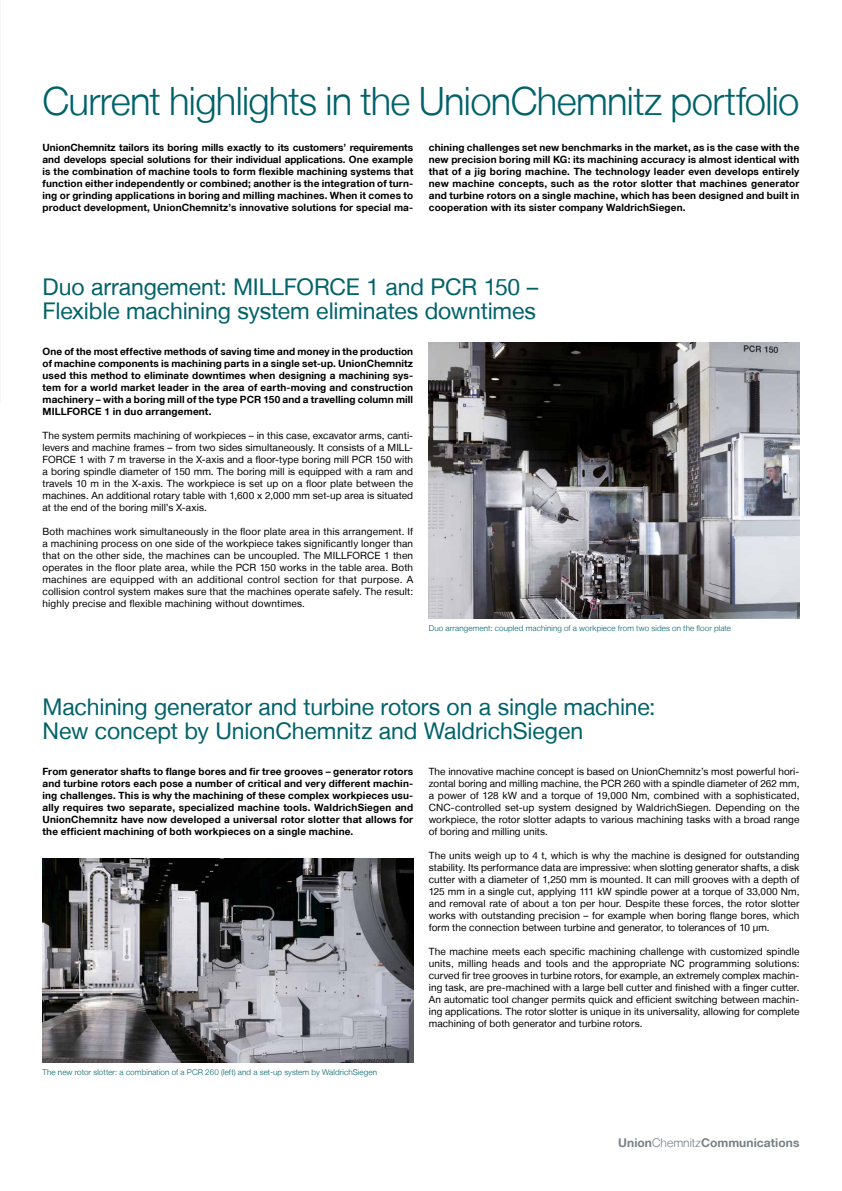
<style>
.page{position:relative;width:842px;height:1191px;background:#fff}
.page>*{position:absolute;margin:0;border:0;box-sizing:border-box;transform-origin:0 0}
.t1{font:300 39px "Helvetica Neue LT";letter-spacing:-.02em;color:#00626a}
.t2{font:23px/24px "Helvetica Neue LT";letter-spacing:-.005em;color:#00626a}
.t3{font:700 12px "Helvetica Neue LT";letter-spacing:.005em;color:#778186}
.t4{font:10px/12px "Helvetica Neue LT";letter-spacing:.005em;color:#000;text-align:justify}
.t5{font:700 10px/12px "Helvetica Neue LT";letter-spacing:.015em;color:#000;text-align:justify}
.t6{font:300 8px "Helvetica Neue LT";letter-spacing:.015em;color:#00626a}
.s1{font-weight:300}
</style>
<div class="page">
<img style="left:43px;top:859px;width:370px;height:204px">
<img style="left:429px;top:343px;width:370px;height:276px">
<h1 class="t1" style="left:43px;top:77px;width:758px">Current highlights in the UnionChemnitz portfolio</h1>
<p class="t5" style="left:43px;top:141px;width:372px">UnionChemnitz tailors its boring mills exactly to its customers’ requirements and develops special solutions for their individual applications. One example is the combination of machine tools to form flexible machining systems that function either independently or combined; another is the integration of turn&shy;ing or grinding applications in boring and milling machines. When it comes to product development, UnionChemnitz’s innovative solutions for special ma-</p>
<p class="t5" style="left:429px;top:141px;width:372px">chining challenges set new benchmarks in the market, as is the case with the new precision boring mill KG: its machining accuracy is almost identical with that of a jig boring machine. The technology leader even develops entirely new machine concepts, such as the rotor slotter that machines generator and turbine rotors on a single machine, which has been designed and built in cooperation with its sister company WaldrichSiegen.</p>
<h2 class="t2" style="left:43px;top:274px;width:497px">Duo arrangement: MILLFORCE 1 and PCR 150 –<br>Flexible machining system eliminates downtimes</h2>
<p class="t5" style="left:43px;top:345px;width:372px">One of the most effective methods of saving time and money in the production of machine components is machining parts in a single set-up. UnionChemnitz used this method to eliminate downtimes when designing a machining sys&shy;tem for a world market leader in the area of earth-moving and construction machinery – with a boring mill of the type PCR 150 and a travelling column mill MILLFORCE 1 in duo arrangement.</p>
<p class="t4" style="left:43px;top:429px;width:372px">The system permits machining of workpieces – in this case, excavator arms, canti&shy;levers and machine frames – from two sides simultaneously. It consists of a MILL-FORCE 1 with 7 m traverse in the X-axis and a floor-type boring mill PCR 150 with a boring spindle diameter of 150 mm. The boring mill is equipped with a ram and travels 10 m in the X-axis. The workpiece is set up on a floor plate between the machines. An additional rotary table with 1,600 x 2,000 mm set-up area is situated at the end of the boring mill’s X-axis.</p>
<p class="t4" style="left:43px;top:525px;width:372px">Both machines work simultaneously in the floor plate area in this arrangement. If a machining process on one side of the workpiece takes significantly longer than that on the other side, the machines can be uncoupled. The MILLFORCE 1 then operates in the floor plate area, while the PCR 150 works in the table area. Both machines are equipped with an additional control section for that purpose. A collision control system makes sure that the machines operate safely. The result: highly precise and flexible machining without downtimes.</p>
<p class="t6" style="left:429px;top:623px;width:304px">Duo arrangement: coupled machining of a workpiece from two sides on the floor plate</p>
<h2 class="t2" style="left:43px;top:694px;width:615px">Machining generator and turbine rotors on a single machine:<br>New concept by UnionChemnitz and WaldrichSiegen</h2>
<p class="t5" style="left:43px;top:765px;width:372px">From generator shafts to flange bores and fir tree grooves – generator rotors and turbine rotors each pose a number of critical and very different machin&shy;ing challenges. This is why the machining of these complex workpieces usu&shy;ally requires two separate, specialized machine tools. WaldrichSiegen and UnionChemnitz have now developed a universal rotor slotter that allows for the efficient machining of both workpieces on a single machine.</p>
<p class="t4" style="left:429px;top:765px;width:372px">The innovative machine concept is based on UnionChemnitz’s most powerful hori&shy;zontal boring and milling machine, the PCR 260 with a spindle diameter of 262 mm, a power of 128 kW and a torque of 19,000 Nm, combined with a sophisticated, CNC-controlled set-up system designed by WaldrichSiegen. Depending on the workpiece, the rotor slotter adapts to various machining tasks with a broad range of boring and milling units.</p>
<p class="t4" style="left:429px;top:849px;width:372px">The units weigh up to 4 t, which is why the machine is designed for outstanding stability. Its performance data are impressive: when slotting generator shafts, a disk cutter with a diameter of 1,250 mm is mounted. It can mill grooves with a depth of 125 mm in a single cut, applying 111 kW spindle power at a torque of 33,000 Nm, and removal rate of about a ton per hour. Despite these forces, the rotor slotter works with outstanding precision – for example when boring flange bores, which form the connection between turbine and generator, to tolerances of 10 µm.</p>
<p class="t4" style="left:429px;top:945px;width:372px">The machine meets each specific machining challenge with customized spindle units, milling heads and tools and the appropriate NC programming solutions: curved fir tree grooves in turbine rotors, for example, an extremely complex machin&shy;ing task, are pre-machined with a large bell cutter and finished with a finger cutter.<br>An automatic tool changer permits quick and efficient switching between machin&shy;ing applications. The rotor slotter is unique in its universality, allowing for complete machining of both generator and turbine rotors.</p>
<p class="t6" style="left:43px;top:1067px;width:336px">The new rotor slotter: a combination of a PCR 260 (left) and a set-up system by WaldrichSiegen</p>
<p class="t3" style="left:618px;top:1135px;width:183px">Union<span class="s1">Chemnitz</span>Communications</p>
</div>
